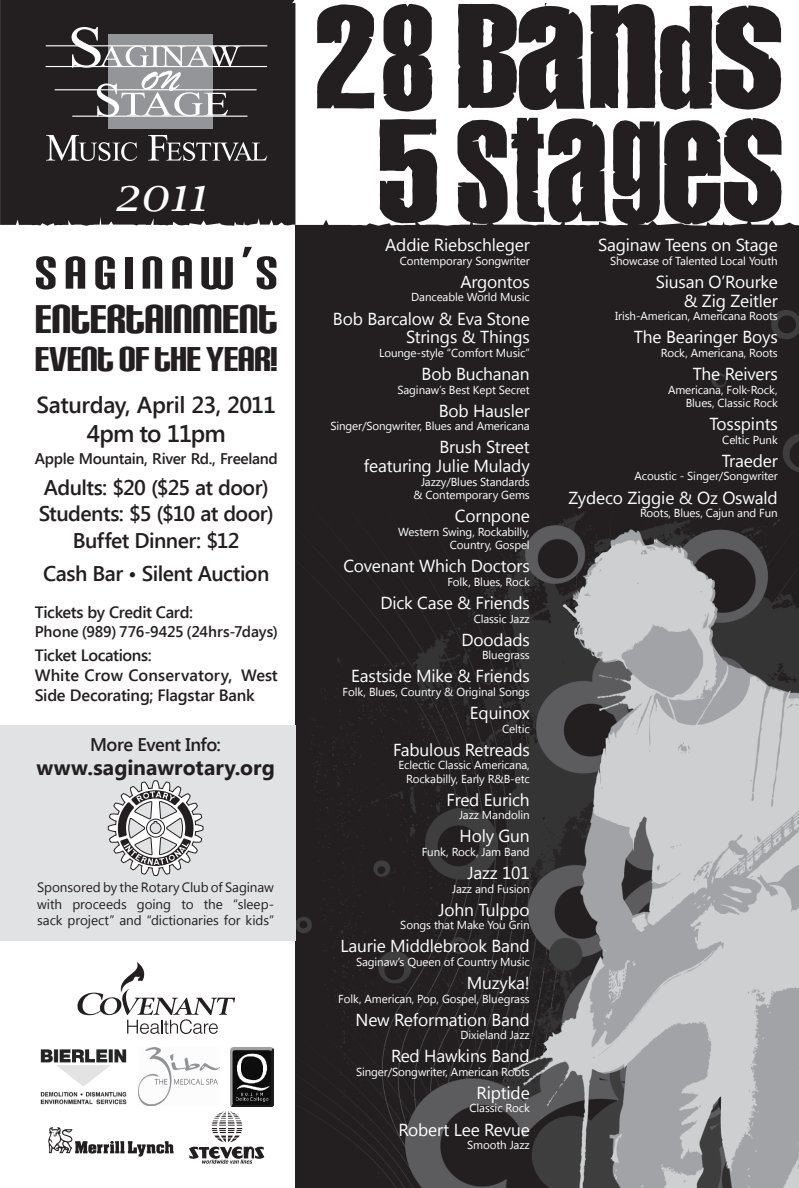
<style>
.page{position:relative;width:799px;height:1188px;background:#fff}
.page>*{position:absolute;margin:0;border:0;box-sizing:border-box;transform-origin:0 0}
.t1{font:54px "Carbon Block";letter-spacing:.135em;color:#231f20}
.t2{font:48.15px "Carbon Block";letter-spacing:-.015em;color:#231f20}
.t3{font:italic 46.35px "Lucida Calligraphy";color:#fff}
.t4{font:41.4px "Carbon Block";letter-spacing:-.02em;color:#231f20}
.t5{font:600 24.15px "Segoe UI";letter-spacing:-.04em;color:#231f20}
.t6{font:600 23.1px "Segoe UI";letter-spacing:-.02em;color:#231f20}
.t7{font:600 21.15px/26.2px "Segoe UI";letter-spacing:-.025em;color:#231f20;text-align:center}
.t8{font:700 21.15px "Segoe UI";color:#231f20}
.t9{font:600 18.3px "Segoe UI";letter-spacing:-.025em;color:#231f20}
.t10{font:17.4px/18.8px "Segoe UI";letter-spacing:-.01em;color:#fff;text-align:right}
.t11{font:600 16.35px/19.6px "Segoe UI";letter-spacing:-.015em;color:#231f20}
.t12{font:600 15.45px "Segoe UI";letter-spacing:-.02em;color:#231f20}
.t13{font:13.5px/16.4px "Segoe UI";letter-spacing:-.005em;color:#231f20;text-align:justify}
.t14{font:11.55px/13.5px "Segoe UI";letter-spacing:-.01em;color:#fff;text-align:right}
</style>
<div class="page">
<div style="left:295px;top:4px;width:503px;height:1184px;background:#231f20"></div>
<img style="left:295px;top:310px;width:503px;height:878px">
<div style="left:0;top:0;width:295px;height:226px;background:#231f20"></div>
<div style="left:295px;top:3px;width:503px;height:223px;background:#fff"></div>
<svg style="left:317px;top:4px;width:464px;height:107px"></svg>
<svg style="left:379px;top:118px;width:403px;height:106px"></svg>
<div style="left:378px;top:0;width:63px;height:114px;background:#fff"></div>
<div style="left:0;top:725px;width:295px;height:216px;background:#e1e2e4"></div>
<svg style="left:77px;top:962px;width:158px;height:72px"></svg>
<svg style="left:108px;top:780px;width:95px;height:96px"></svg>
<img style="left:138px;top:1047px;width:81px;height:59px">
<img style="left:40px;top:1049px;width:87px;height:56px">
<img style="left:230px;top:1047px;width:43px;height:59px">
<svg style="left:189px;top:1111px;width:75px;height:53px"></svg>
<svg style="left:48px;top:1127px;width:125px;height:30px"></svg>
<svg style="left:383px;top:4px;width:49px;height:108px"></svg>
<div style="left:109px;top:34px;width:104px;height:95px;background:#939598"></div>
<svg style="left:72px;top:27px;width:168px;height:89px"></svg>
<hr style="left:46px;top:45px;width:221px;height:1px;background:#fff">
<hr style="left:55px;top:89px;width:201px;height:1px;background:#fff">
<hr style="left:72px;top:116px;width:175px;height:1px;background:#fff">
<hr style="left:46px;top:66px;width:221px;height:1px;background:#fff">
<svg style="left:46px;top:135px;width:91px;height:26px;background:#585556"></svg>
<svg style="left:148px;top:135px;width:119px;height:26px;background:#514e4f"></svg>
<p class="t3" style="left:113px;top:166px;width:95px">2011</p>
<p class="t1" style="left:35px;top:247px;width:244px">SAGINAW’S</p>
<p class="t2" style="left:35px;top:296px;width:244px">ENTERTAINMENT</p>
<p class="t4" style="left:35px;top:339px;width:244px">EVENT OF THE YEAR!</p>
<p class="t6" style="left:37px;top:389px;width:241px">Saturday, April 23, 2011</p>
<p class="t5" style="left:87px;top:417px;width:140px">4pm to 11pm</p>
<p class="t12" style="left:35px;top:448px;width:244px">Apple Mountain, River Rd., Freeland</p>
<p class="t7" style="left:39px;top:474px;width:237px">Adults: $20 ($25 at door)<br>Students: $5 ($10 at door)<br>Buffet Dinner: $12</p>
<p class="t7" style="left:43px;top:559px;width:228px">Cash Bar • Silent Auction</p>
<p class="t11" style="left:35px;top:601px;width:160px">Tickets by Credit Card:</p>
<p class="t12" style="left:35px;top:621px;width:244px">Phone (989) 776-9425 (24hrs-7days)</p>
<p class="t11" style="left:35px;top:645px;width:244px">Ticket Locations:<br>White Crow Conservatory, West<br>Side Decorating; Flagstar Bank</p>
<p class="t9" style="left:90px;top:732px;width:132px">More Event Info:</p>
<p class="t8" style="left:36px;top:752px;width:240px">www.saginawrotary.org</p>
<p class="t13" style="left:37px;top:879px;width:238px">Sponsored by the Rotary Club of Saginaw with proceeds going to the “sleep&shy;sack project” and “dictionaries for kids”</p>
<p class="t10" style="left:385px;top:235px;width:146px">Addie Riebschleger</p>
<p class="t14" style="left:399px;top:253px;width:131px">Contemporary Songwriter</p>
<p class="t10" style="left:460px;top:272px;width:71px">Argontos</p>
<p class="t14" style="left:411px;top:290px;width:120px">Danceable World Music</p>
<p class="t10" style="left:333px;top:308px;width:198px">Bob Barcalow &amp; Eva Stone<br>Strings &amp; Things</p>
<p class="t14" style="left:379px;top:346px;width:152px">Lounge-style “Comfort Music”</p>
<p class="t10" style="left:421px;top:364px;width:110px">Bob Buchanan</p>
<p class="t14" style="left:397px;top:382px;width:134px">Saginaw’s Best Kept Secret</p>
<p class="t10" style="left:438px;top:400px;width:93px">Bob Hausler</p>
<p class="t14" style="left:330px;top:419px;width:201px">Singer/Songwriter, Blues and Americana</p>
<p class="t10" style="left:364px;top:437px;width:167px">Brush Street<br>featuring Julie Mulady</p>
<p class="t14" style="left:413px;top:474px;width:118px">Jazzy/Blues Standards &amp; Contemporary Gems</p>
<p class="t10" style="left:455px;top:506px;width:76px">Cornpone</p>
<p class="t14" style="left:398px;top:524px;width:133px">Western Swing, Rockabilly,<br>Country, Gospel</p>
<p class="t10" style="left:343px;top:556px;width:188px">Covenant Which Doctors</p>
<p class="t14" style="left:447px;top:575px;width:84px">Folk, Blues, Rock</p>
<p class="t10" style="left:380px;top:593px;width:151px">Dick Case &amp; Friends</p>
<p class="t14" style="left:473px;top:611px;width:58px">Classic Jazz</p>
<p class="t10" style="left:461px;top:629px;width:70px">Doodads</p>
<p class="t14" style="left:482px;top:648px;width:49px">Bluegrass</p>
<p class="t10" style="left:351px;top:666px;width:180px">Eastside Mike &amp; Friends</p>
<p class="t14" style="left:342px;top:685px;width:189px">Folk, Blues, Country &amp; Original Songs</p>
<p class="t10" style="left:470px;top:703px;width:61px">Equinox</p>
<p class="t14" style="left:502px;top:721px;width:29px">Celtic</p>
<p class="t10" style="left:393px;top:739px;width:138px">Fabulous Retreads</p>
<p class="t14" style="left:398px;top:758px;width:133px">Eclectic Classic Americana,<br>Rockabilly, Early R&amp;B-etc</p>
<p class="t10" style="left:446px;top:789px;width:85px">Fred Eurich</p>
<p class="t14" style="left:459px;top:808px;width:72px">Jazz Mandolin</p>
<p class="t10" style="left:459px;top:826px;width:72px">Holy Gun</p>
<p class="t14" style="left:421px;top:845px;width:109px">Funk, Rock, Jam Band</p>
<p class="t10" style="left:467px;top:863px;width:64px">Jazz 101</p>
<p class="t14" style="left:452px;top:881px;width:79px">Jazz and Fusion</p>
<p class="t10" style="left:438px;top:899px;width:93px">John Tulppo</p>
<p class="t14" style="left:400px;top:918px;width:131px">Songs that Make You Grin</p>
<p class="t10" style="left:340px;top:936px;width:191px">Laurie Middlebrook Band</p>
<p class="t14" style="left:356px;top:955px;width:175px">Saginaw’s Queen of Country Music</p>
<p class="t10" style="left:466px;top:973px;width:65px">Muzyka!</p>
<p class="t14" style="left:338px;top:991px;width:193px">Folk, American, Pop, Gospel, Bluegrass</p>
<p class="t10" style="left:355px;top:1009px;width:176px">New Reformation Band</p>
<p class="t14" style="left:460px;top:1028px;width:71px">Dixieland Jazz</p>
<p class="t10" style="left:391px;top:1046px;width:140px">Red Hawkins Band</p>
<p class="t14" style="left:356px;top:1064px;width:175px">Singer/Songwriter, American Roots</p>
<p class="t10" style="left:476px;top:1083px;width:55px">Riptide</p>
<p class="t14" style="left:469px;top:1101px;width:62px">Classic Rock</p>
<p class="t10" style="left:398px;top:1119px;width:133px">Robert Lee Revue</p>
<p class="t14" style="left:467px;top:1138px;width:64px">Smooth Jazz</p>
<p class="t10" style="left:598px;top:235px;width:181px">Saginaw Teens on Stage</p>
<p class="t14" style="left:610px;top:253px;width:169px">Showcase of Talented Local Youth</p>
<p class="t10" style="left:655px;top:272px;width:123px">Siusan O’Rourke &amp; Zig Zeitler</p>
<p class="t14" style="left:615px;top:309px;width:164px">Irish-American, Americana Roots</p>
<p class="t10" style="left:634px;top:327px;width:145px">The Bearinger Boys</p>
<p class="t14" style="left:660px;top:346px;width:118px">Rock, Americana, Roots</p>
<p class="t10" style="left:692px;top:364px;width:86px">The Reivers</p>
<p class="t14" style="left:668px;top:382px;width:111px">Americana, Folk-Rock,<br>Blues, Classic Rock</p>
<p class="t10" style="left:709px;top:414px;width:70px">Tosspints</p>
<p class="t14" style="left:722px;top:432px;width:57px">Celtic Punk</p>
<p class="t10" style="left:721px;top:451px;width:57px">Traeder</p>
<p class="t14" style="left:634px;top:469px;width:145px">Acoustic - Singer/Songwriter</p>
<p class="t10" style="left:568px;top:487px;width:210px">Zydeco Ziggie &amp; Oz Oswald</p>
<p class="t14" style="left:640px;top:506px;width:139px">Roots, Blues, Cajun and Fun</p>
</div>
